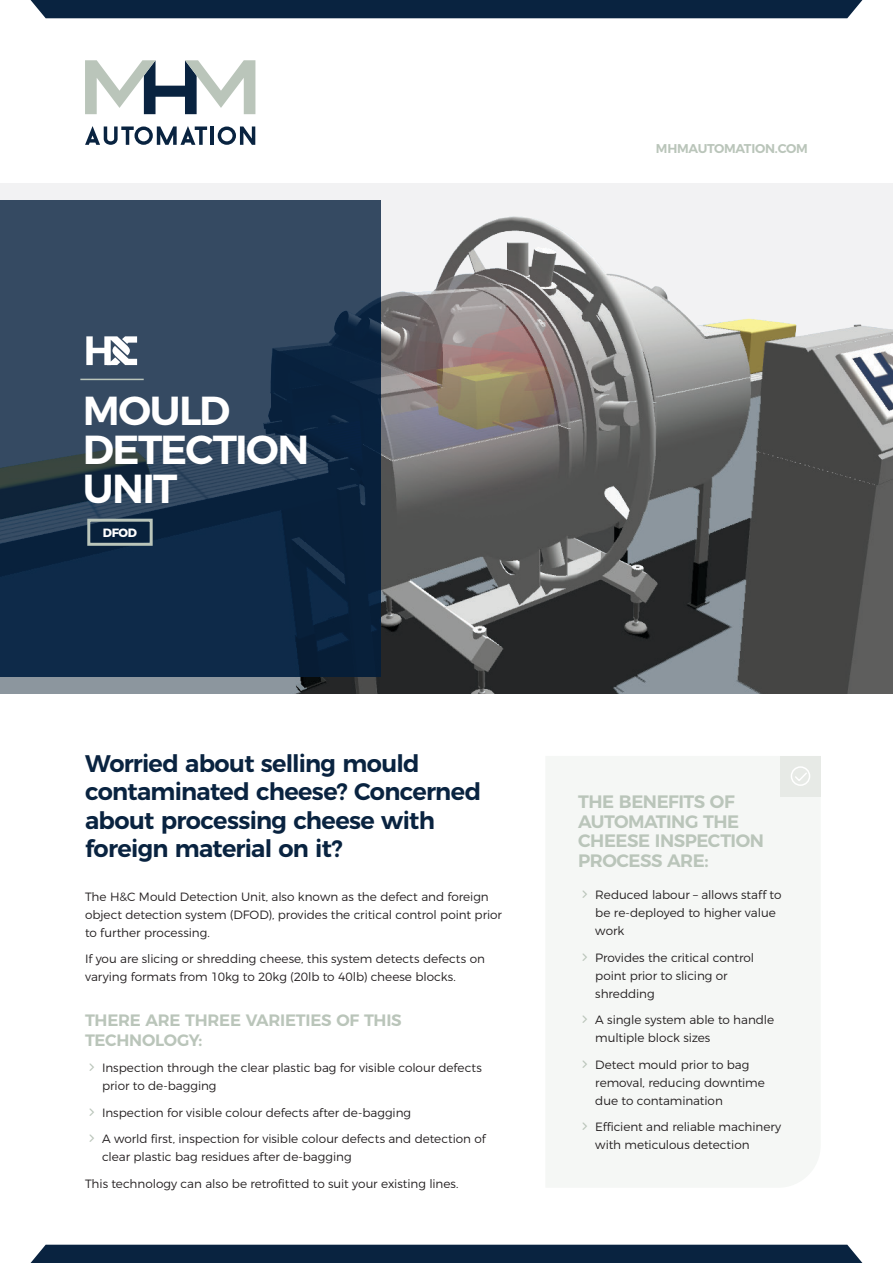
<style>
.page{position:relative;width:893px;height:1263px;background:#fff}
.page>*{position:absolute;margin:0;border:0;box-sizing:border-box;transform-origin:0 0}
.Heading_1{font:600 40.5px/39px "Montserrat";letter-spacing:-.035em;color:#fff}
.Heading_2{font:600 24px/28.5px "Montserrat";letter-spacing:-.03em;color:#092340}
.Heading_4{font:600 18px/19.5px "Montserrat";letter-spacing:-.025em;color:#bac5ba}
.Subheading{font:600 16.5px/19.5px "Montserrat";letter-spacing:-.015em;color:#bac5ba}
.Website{font:600 12.75px "Montserrat";letter-spacing:-.02em;color:#bac5ba}
.Body_Text{font:300 12px/18px "Montserrat";letter-spacing:-.005em;color:#231f20}
.Product_Code{font:700 12px "Montserrat";color:#fff}
</style>
<div class="page">
<div style="left:30px;top:0;width:833px;height:18px;background:#092340"></div>
<div style="left:30px;top:1245px;width:833px;height:18px;background:#092340"></div>
<img style="left:0;top:183px;width:893px;height:510px">
<svg style="left:0;top:200px;width:381px;height:476px;background:#213852"></svg>
<div style="left:780px;top:756px;width:41px;height:40px;background:#e7eae6"></div>
<svg style="left:794px;top:773px;width:13px;height:10px"></svg>
<div style="left:791px;top:766px;width:19px;height:20px;border:2px solid #fff;border-radius:50%"></div>
<svg style="left:85px;top:126px;width:122px;height:19px"></svg>
<hr style="left:211px;top:126px;width:3px;height:19px;background:#092340">
<svg style="left:218px;top:126px;width:37px;height:19px"></svg>
<svg style="left:85px;top:60px;width:170px;height:54px"></svg>
<div style="left:87px;top:519px;width:66px;height:27px;border:3px solid #bac5ba"></div>
<hr style="left:80px;top:379px;width:64px;height:1px;background:#bac5ba">
<svg style="left:86px;top:336px;width:51px;height:29px"></svg>
<p class="Website" style="left:656px;top:138px;width:153px">MHMAUTOMATION.COM</p>
<p class="Heading_1" style="left:83px;top:388px;width:228px">MOULD<br>DETECTION<br>UNIT</p>
<p class="Product_Code" style="left:103px;top:523px;width:36px">DFOD</p>
<p class="Heading_2" style="left:85px;top:747px;width:398px">Worried about selling mould contaminated cheese? Concerned about processing cheese with foreign material on it?</p>
<p class="Body_Text" style="left:85px;top:886px;width:418px">The H&amp;C Mould Detection Unit, also known as the defect and foreign object detection system (DFOD), provides the critical control point prior to further processing.</p>
<p class="Body_Text" style="left:85px;top:949px;width:401px">If you are slicing or shredding cheese, this system detects defects on varying formats from 10kg to 20kg (20lb to 40lb) cheese blocks.</p>
<p class="Subheading" style="left:85px;top:1009px;width:318px">THERE ARE THREE VARIETIES OF THIS<br>TECHNOLOGY:</p>
<p class="Body_Text" style="left:102px;top:1058px;width:381px">Inspection through the clear plastic bag for visible colour defects prior to de-bagging</p>
<p class="Body_Text" style="left:102px;top:1102px;width:311px">Inspection for visible colour defects after de-bagging</p>
<p class="Body_Text" style="left:102px;top:1129px;width:385px">A world first, inspection for visible colour defects and detection of clear plastic bag residues after de-bagging</p>
<p class="Body_Text" style="left:85px;top:1173px;width:375px">This technology can also be retrofitted to suit your existing lines.</p>
<p class="Heading_4" style="left:578px;top:791px;width:187px">THE BENEFITS OF<br>AUTOMATING THE<br>CHEESE INSPECTION<br>PROCESS ARE:</p>
<p class="Body_Text" style="left:595px;top:885px;width:188px">Reduced labour – allows staff to be re-deployed to higher value work</p>
<p class="Body_Text" style="left:595px;top:947px;width:160px">Provides the critical control point prior to slicing or shredding</p>
<p class="Body_Text" style="left:595px;top:1010px;width:180px">A single system able to handle multiple block sizes</p>
<p class="Body_Text" style="left:595px;top:1054px;width:171px">Detect mould prior to bag removal, reducing downtime due to contamination</p>
<p class="Body_Text" style="left:595px;top:1117px;width:187px">Efficient and reliable machinery with meticulous detection</p>
</div>
